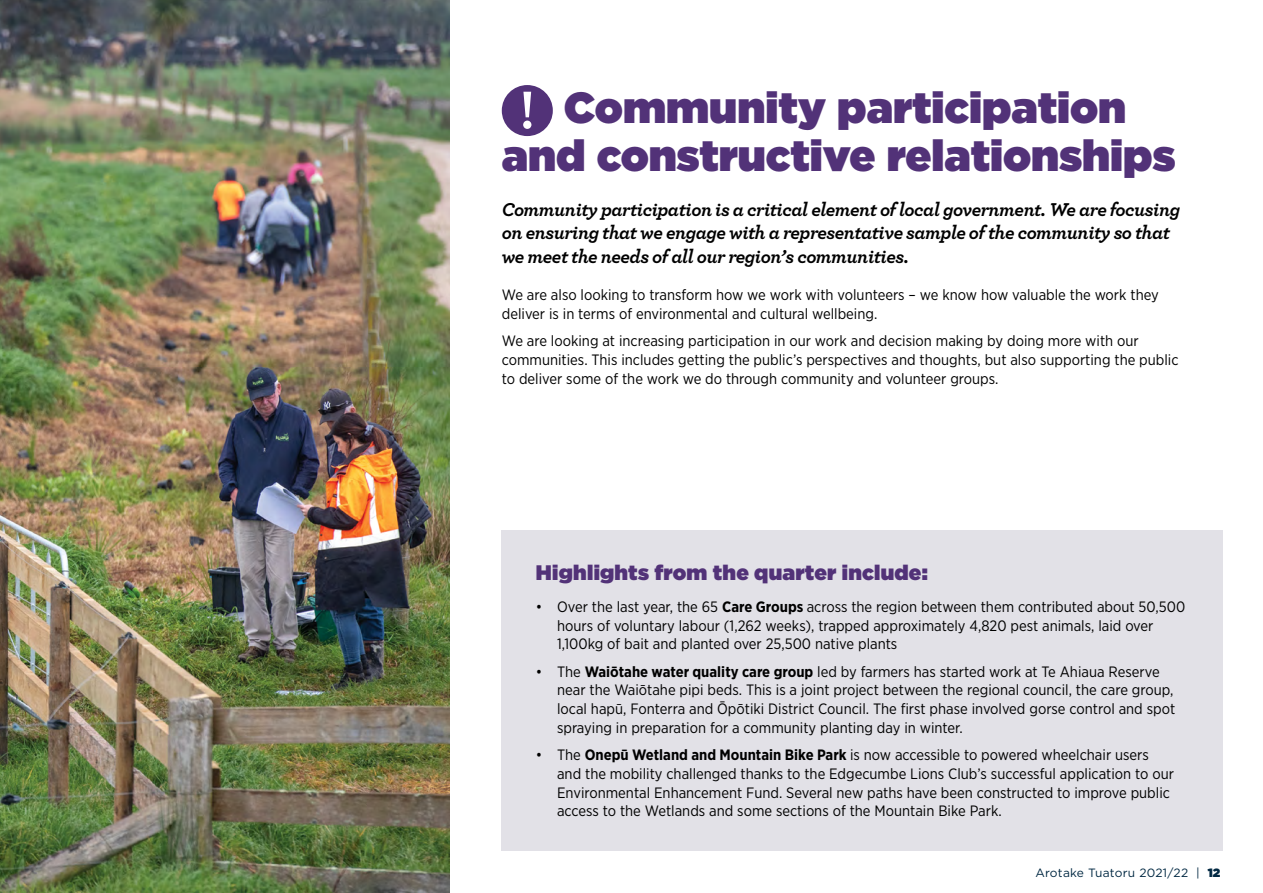
<style>
.page{position:relative;width:1263px;height:893px;background:#fff}
.page>*{position:absolute;margin:0;border:0;box-sizing:border-box;transform-origin:0 0}
.t1{font:900 43.5px/48px "Gotham";color:#523278;text-align:center}
.t2{font:900 21px "Gotham";letter-spacing:.01em;color:#523278}
.t3{font:italic 700 19.5px/23.4px "Archer";letter-spacing:-.025em;color:#000}
.t4{font:15px/18.8px "Gotham Narrow";color:#000}
.t5{font:12px "Gotham";letter-spacing:.02em;color:#012842}
.s1{font-weight:700}
.s2{font-weight:900}
</style>
<div class="page">
<div style="left:502px;top:530px;width:721px;height:320px;background:#e2e1e7"></div>
<div style="left:502px;top:85px;width:51px;height:51px;background:#523278;border-radius:50%"></div>
<svg style="left:523px;top:92px;width:8px;height:37px"></svg>
<img style="left:0;top:0;width:449px;height:893px">
<h1 class="t1" style="left:502px;top:83px;width:675px">Community participation<br>and constructive relationships</h1>
<h3 class="t3" style="left:502px;top:196px;width:680px">Community participation is a critical element of local government. We are focusing on ensuring that we engage with a representative sample of the community so that we meet the needs of all our region’s communities.</h3>
<p class="t4" style="left:502px;top:285px;width:658px">We are also looking to transform how we work with volunteers – we know how valuable the work they deliver is in terms of environmental and cultural wellbeing.</p>
<p class="t4" style="left:502px;top:331px;width:678px">We are looking at increasing participation in our work and decision making by doing more with our communities. This includes getting the public’s perspectives and thoughts, but also supporting the public to deliver some of the work we do through community and volunteer groups.</p>
<h2 class="t2" style="left:536px;top:558px;width:394px">Highlights from the quarter include:</h2>
<p class="t4" style="left:557px;top:597px;width:630px;text-indent:-21px">• Over the last year, the 65 <span class="s1">Care Groups</span> across the region between them contributed about 50,500 hours of voluntary labour (1,262 weeks), trapped approximately 4,820 pest animals, laid over<br>1,100kg of bait and planted over 25,500 native plants</p>
<p class="t4" style="left:557px;top:662px;width:620px;text-indent:-21px">• The <span class="s1">Waiōtahe water quality care group</span> led by farmers has started work at Te Ahiaua Reserve near the Waiōtahe pipi beds. This is a joint project between the regional council, the care group, local hapū, Fonterra and Ōpōtiki District Council. The first phase involved gorse control and spot spraying in preparation for a community planting day in winter.</p>
<p class="t4" style="left:557px;top:745px;width:618px;text-indent:-21px">• The <span class="s1">Onepū Wetland and Mountain Bike Park</span> is now accessible to powered wheelchair users and the mobility challenged thanks to the Edgecumbe Lions Club’s successful application to our Environmental Enhancement Fund. Several new paths have been constructed to improve public access to the Wetlands and some sections of the Mountain Bike Park.</p>
<p class="t5" style="left:1035px;top:865px;width:187px">Arotake Tuatoru 2021/22 | <span class="s2">12</span></p>
</div>
